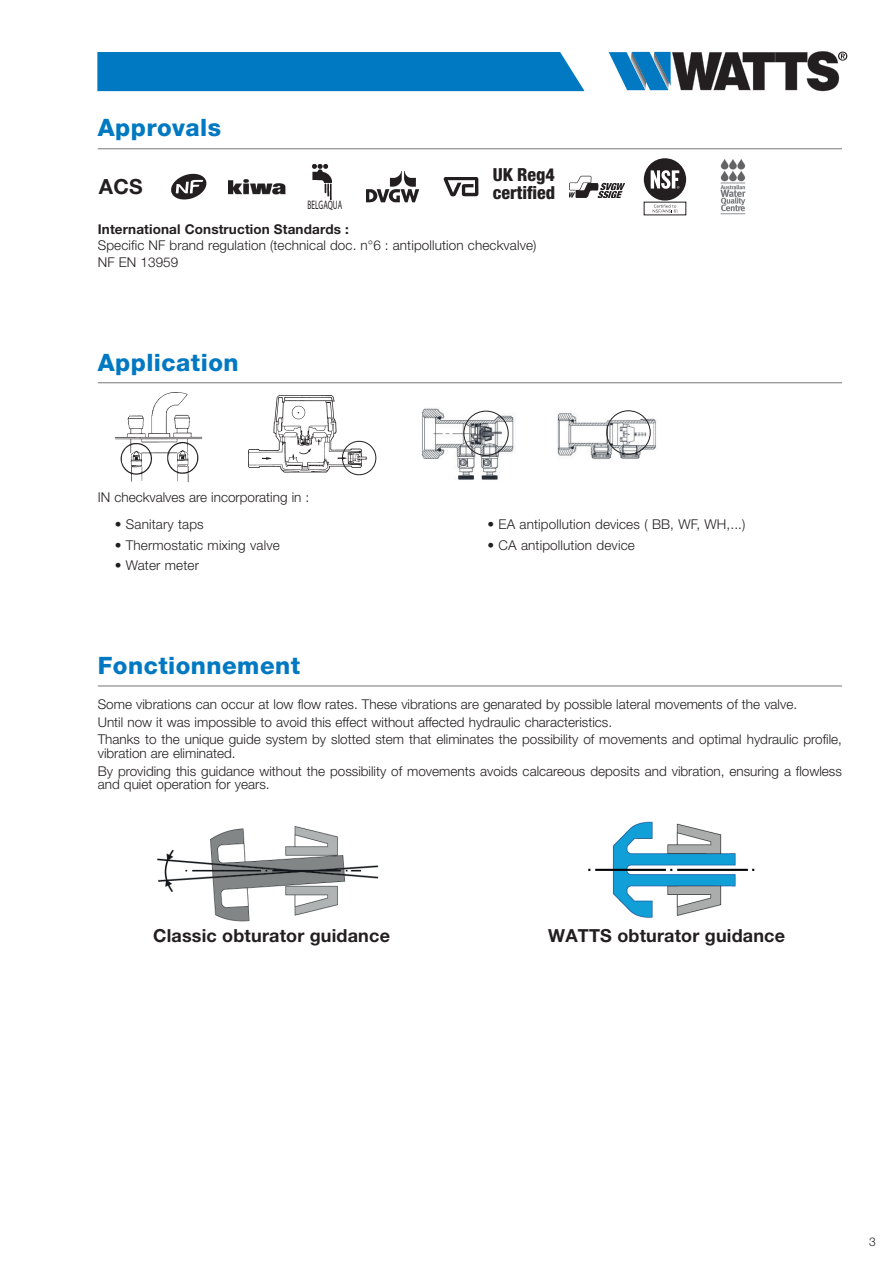
<style>
.page{position:relative;width:893px;height:1263px;background:#fff}
.page>*{position:absolute;margin:0;border:0;box-sizing:border-box;transform-origin:0 0}
.t1{font:800 24px "Helvetica Neue LT Std";letter-spacing:.02em;color:#0079c2}
.t2{font:700 20.85px "Helvetica Neue LT Std";color:#231f20}
.t3{font:700 18px "Helvetica Neue LT Std";letter-spacing:.01em;color:#231f20}
.t4{font:800 condensed 18px/18px "Helvetica Neue LT Std";color:#231f20}
.t5{font:300 13.5px/17.7px "Helvetica Neue LT Std";color:#231f20}
.t6{font:700 13.5px "Helvetica Neue LT Std";letter-spacing:.01em;color:#231f20}
.t7{font:12.3px "Myriad Pro";color:#231f20;scale:.6 1}
.t8{font:300 12px "Helvetica Neue LT Std";color:#231f20}
</style>
<div class="page">
<div style="left:97px;top:52px;width:488px;height:39px;background:#0079c2"></div>
<svg style="left:609px;top:51px;width:238px;height:40px"></svg>
<hr style="left:98px;top:148px;width:744px;height:1px;background:#757679">
<svg style="left:171px;top:174px;width:36px;height:26px"></svg>
<img style="left:228px;top:179px;width:57px;height:15px">
<img style="left:312px;top:164px;width:20px;height:36px">
<img style="left:366px;top:171px;width:53px;height:31px">
<img style="left:444px;top:177px;width:34px;height:19px">
<img style="left:569px;top:176px;width:56px;height:22px">
<div style="left:644px;top:158px;width:42px;height:43px;background:#231f20;border-radius:50%"></div>
<svg style="left:651px;top:170px;width:28px;height:19px"></svg>
<svg style="left:653px;top:205px;width:24px;height:8px"></svg>
<img style="left:720px;top:159px;width:26px;height:56px">
<hr style="left:98px;top:382px;width:744px;height:1px;background:#757679">
<img style="left:115px;top:392px;width:88px;height:91px">
<img style="left:248px;top:395px;width:125px;height:81px">
<div style="left:342px;top:441px;width:34px;height:34px;border:1px solid #231f20;border-radius:50%"></div>
<hr style="left:98px;top:686px;width:744px;height:1px;background:#757679">
<img style="left:157px;top:826px;width:222px;height:96px">
<img style="left:588px;top:821px;width:167px;height:97px">
<img style="left:422px;top:408px;width:92px;height:72px">
<div style="left:463px;top:411px;width:46px;height:45px;border:1px solid #231f20;border-radius:50%"></div>
<img style="left:557px;top:410px;width:99px;height:50px">
<div style="left:606px;top:410px;width:45px;height:45px;border:1px solid #231f20;border-radius:50%"></div>
<h1 class="t1" style="left:98px;top:113px;width:125px">Approvals</h1>
<h2 class="t2" style="left:99px;top:174px;width:45px">ACS</h2>
<p class="t7" style="left:307px;top:197px;width:60px">BELGAQUA</p>
<h3 class="t4" style="left:493px;top:165px;width:64px">UK Reg4 certified</h3>
<p class="t6" style="left:98px;top:221px;width:252px">International Construction Standards :</p>
<p class="t5" style="left:98px;top:237px;width:440px;line-height:16.2px">Specific NF brand regulation (technical doc. n°6 : antipollution checkvalve)<br>NF EN 13959</p>
<h1 class="t1" style="left:98px;top:348px;width:142px">Application</h1>
<p class="t5" style="left:98px;top:488px;width:213px">IN checkvalves are incorporating in :</p>
<p class="t5" style="left:115px;top:515px;width:90px">• Sanitary taps</p>
<p class="t5" style="left:115px;top:536px;width:166px">• Thermostatic mixing valve</p>
<p class="t5" style="left:115px;top:556px;width:86px">• Water meter</p>
<h1 class="t1" style="left:98px;top:651px;width:204px">Fonctionnement</h1>
<p class="t5" style="left:487px;top:515px;width:260px">• EA antipollution devices ( BB, WF, WH,...)</p>
<p class="t5" style="left:487px;top:536px;width:149px">• CA antipollution device</p>
<p class="t5" style="left:98px;top:695px;width:746px">Some vibrations can occur at low flow rates. These vibrations are genarated by possible lateral movements of the valve.<br>Until now it was impossible to avoid this effect without affected hydraulic characteristics.<br>Thanks to the unique guide system by slotted stem that eliminates the possibility of movements and optimal hydraulic profile,</p>
<p class="t5" style="left:98px;top:744px;width:746px">vibration are eliminated.<br>By providing this guidance without the possibility of movements avoids calcareous deposits and vibration, ensuring a flowless</p>
<p class="t5" style="left:98px;top:775px;width:173px">and quiet operation for years.</p>
<h3 class="t3" style="left:153px;top:924px;width:238px">Classic obturator guidance</h3>
<h3 class="t3" style="left:548px;top:924px;width:238px">WATTS obturator guidance</h3>
<p class="t8" style="left:869px;top:1234px;width:8px">3</p>
</div>
